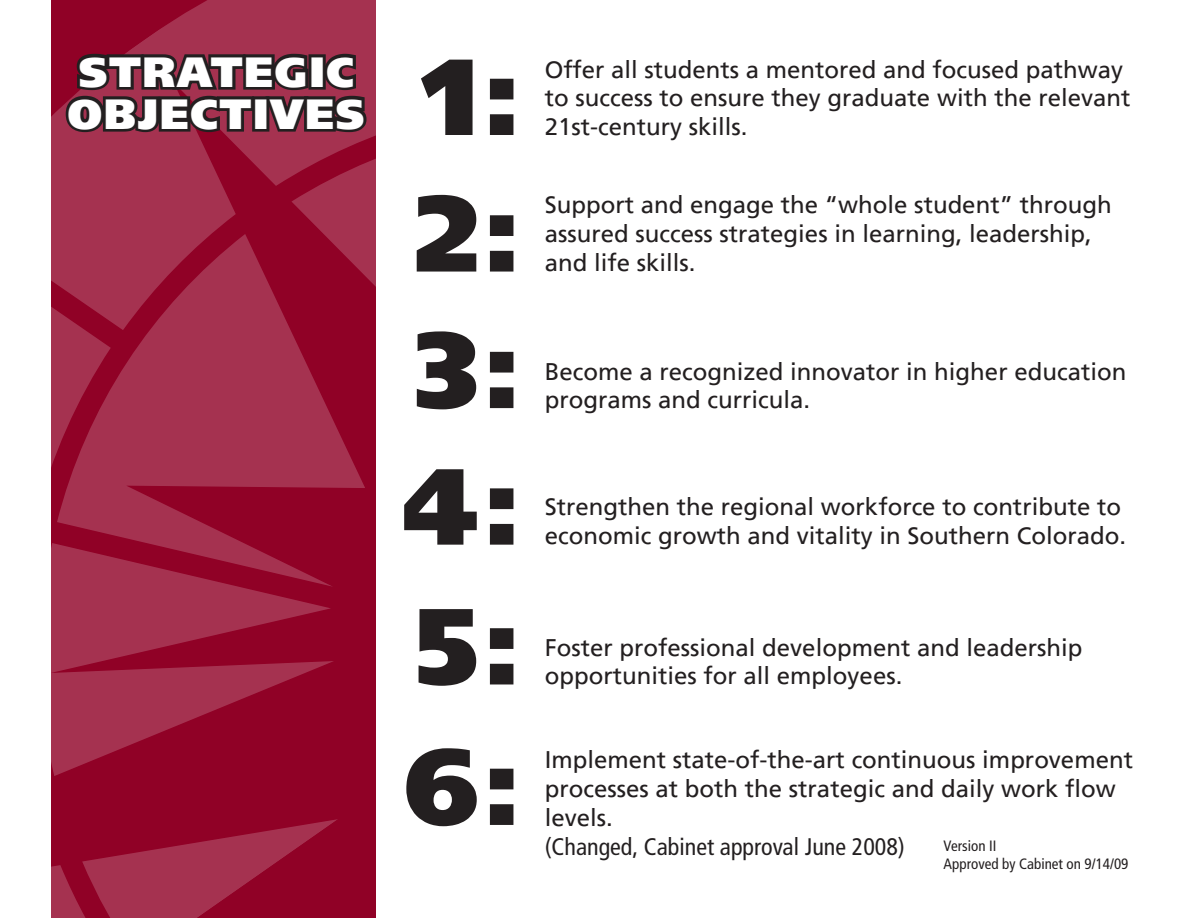
<style>
.page{position:relative;width:1188px;height:918px;background:#fff}
.page>*{position:absolute;margin:0;border:0;box-sizing:border-box;transform-origin:0 0}
.t1{font:900 108px "Frutiger LT";color:#231f20}
.t2{font:900 42px/42px "Frutiger LT";letter-spacing:.04em;color:#fff}
.t3{font:24px/28.8px "Frutiger LT";color:#231f20}
.t4{font:condensed 24px "Frutiger LT";color:#231f20}
.t5{font:condensed 15px/18px "Frutiger LT";color:#231f20}
</style>
<div class="page">
<svg style="left:51px;top:0;width:325px;height:918px;background:#9b1b3c"></svg>
<svg style="left:62px;top:50px;width:309px;height:87px;background:#5c2433"></svg>
<h2 class="t2" style="left:68px;top:51px;width:298px">STRATEGIC<br>OBJECTIVES</h2>
<h1 class="t1" style="left:422px;top:31px;width:101px">1:</h1>
<p class="t3" style="left:545px;top:55px;width:587px">Offer all students a mentored and focused pathway to success to ensure they graduate with the relevant<br>21st-century skills.</p>
<h1 class="t1" style="left:415px;top:168px;width:109px">2:</h1>
<p class="t3" style="left:545px;top:190px;width:568px">Support and engage the “whole student” through assured success strategies in learning, leadership, and life skills.</p>
<h1 class="t1" style="left:415px;top:304px;width:109px">3:</h1>
<h1 class="t1" style="left:402px;top:441px;width:121px">4:</h1>
<h1 class="t1" style="left:415px;top:581px;width:109px">5:</h1>
<p class="t3" style="left:545px;top:357px;width:583px">Become a recognized innovator in higher education programs and curricula.</p>
<p class="t3" style="left:545px;top:493px;width:583px">Strengthen the regional workforce to contribute to economic growth and vitality in Southern Colorado.</p>
<p class="t3" style="left:545px;top:633px;width:539px">Foster professional development and leadership opportunities for all employees.</p>
<h1 class="t1" style="left:405px;top:721px;width:119px">6:</h1>
<p class="t3" style="left:545px;top:745px;width:590px">Implement state-of-the-art continuous improvement processes at both the strategic and daily work flow levels.</p>
<p class="t4" style="left:545px;top:832px;width:361px">(Changed, Cabinet approval June 2008)</p>
<p class="t5" style="left:944px;top:836px;width:186px">Version II<br>Approved by Cabinet on 9/14/09</p>
</div>
